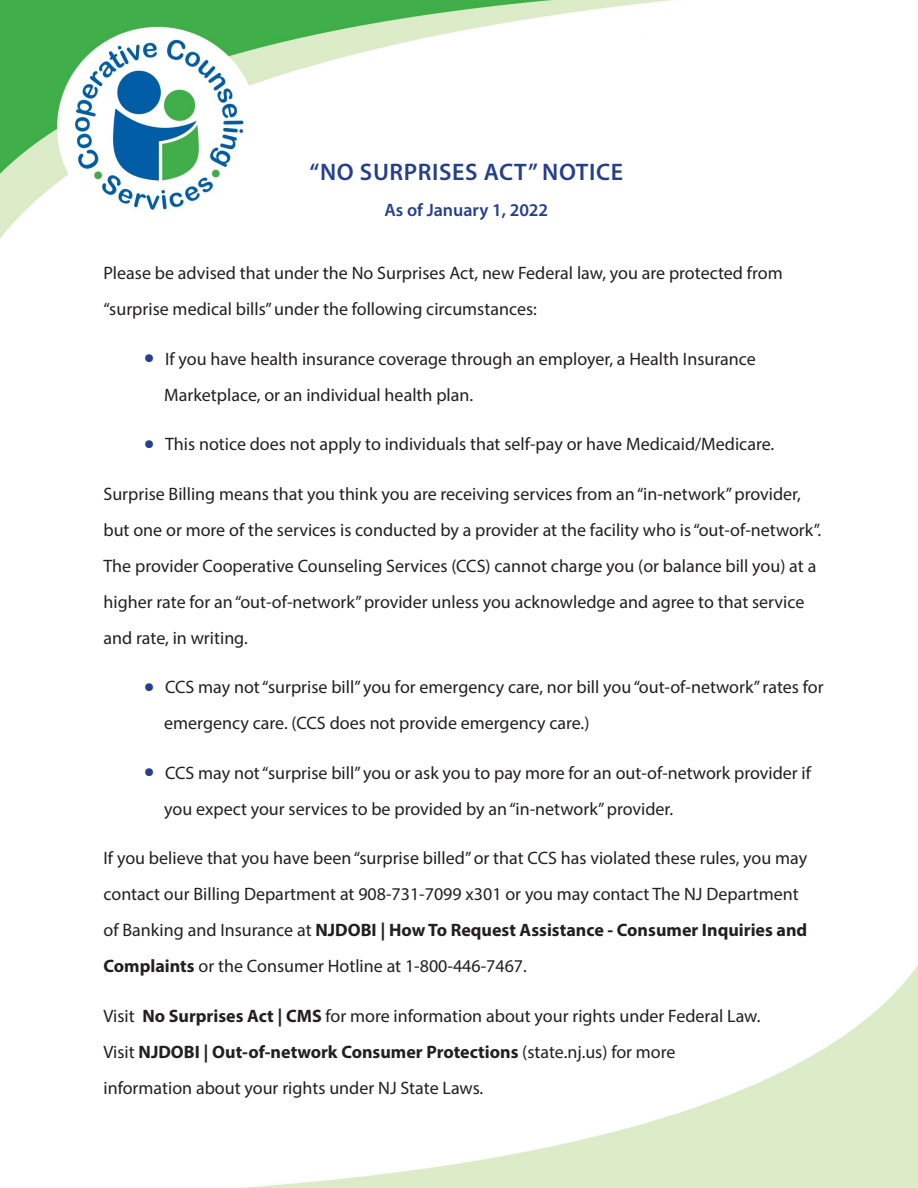
<style>
.page{position:relative;width:918px;height:1188px;background:#fff}
.page>*{position:absolute;margin:0;border:0;box-sizing:border-box;transform-origin:0 0}
.t1{font:600 24px "Myriad Pro";letter-spacing:.025em;color:#253f8e}
.t2{font:18px/36px "Myriad Pro";color:#231f20}
.t3{font:600 18px "Myriad Pro";color:#253f8e}
.s1{font-weight:700;font-size:30px;color:#253f8e}
.s2{font-weight:700}
</style>
<div class="page">
<img style="left:236px;top:965px;width:682px;height:223px">
<img style="left:0;top:0;width:673px;height:239px">
<svg style="left:84px;top:26px;width:589px;height:213px"></svg>
<h1 class="t1" style="left:310px;top:157px;width:315px">“NO SURPRISES ACT” NOTICE</h1>
<p class="t3" style="left:384px;top:199px;width:165px">As of January 1, 2022</p>
<p class="t2" style="left:104px;top:255px;width:681px">Please be advised that under the No Surprises Act, new Federal law, you are protected from “surprise medical bills” under the following circumstances:</p>
<p class="t2" style="left:164px;top:340px;width:593px;text-indent:-20px"><span class="s1">•</span> If you have health insurance coverage through an employer, a Health Insurance<br>Marketplace, or an individual health plan.</p>
<p class="t2" style="left:144px;top:426px;width:632px"><span class="s1">•</span> This notice does not apply to individuals that self-pay or have Medicaid/Medicare.</p>
<p class="t2" style="left:104px;top:475px;width:719px">Surprise Billing means that you think you are receiving services from an “in-network” provider, but one or more of the services is conducted by a provider at the facility who is “out-of-network”.<br>The provider Cooperative Counseling Services (CCS) cannot charge you (or balance bill you) at a higher rate for an “out-of-network” provider unless you acknowledge and agree to that service and rate, in writing.</p>
<p class="t2" style="left:164px;top:669px;width:661px;text-indent:-20px"><span class="s1">•</span> CCS may not “surprise bill” you for emergency care, nor bill you “out-of-network” rates for emergency care. (CCS does not provide emergency care.)</p>
<p class="t2" style="left:164px;top:754px;width:648px;text-indent:-20px"><span class="s1">•</span> CCS may not “surprise bill” you or ask you to pay more for an out-of-network provider if you expect your services to be provided by an “in-network” provider.</p>
<p class="t2" style="left:104px;top:840px;width:705px">If you believe that you have been “surprise billed” or that CCS has violated these rules, you may contact our Billing Department at 908-731-7099 x301 or you may contact The NJ Department of Banking and Insurance at <span class="s2">NJDOBI | How To Request Assistance - Consumer Inquiries and Complaints</span> or the Consumer Hotline at 1-800-446-7467.</p>
<p class="t2" style="left:104px;top:997px;width:658px">Visit <span class="s2">No Surprises Act | CMS</span> for more information about your rights under Federal Law.<br>Visit <span class="s2">NJDOBI | Out-of-network Consumer Protections</span> (state.nj.us) for more information about your rights under NJ State Laws.</p>
</div>
